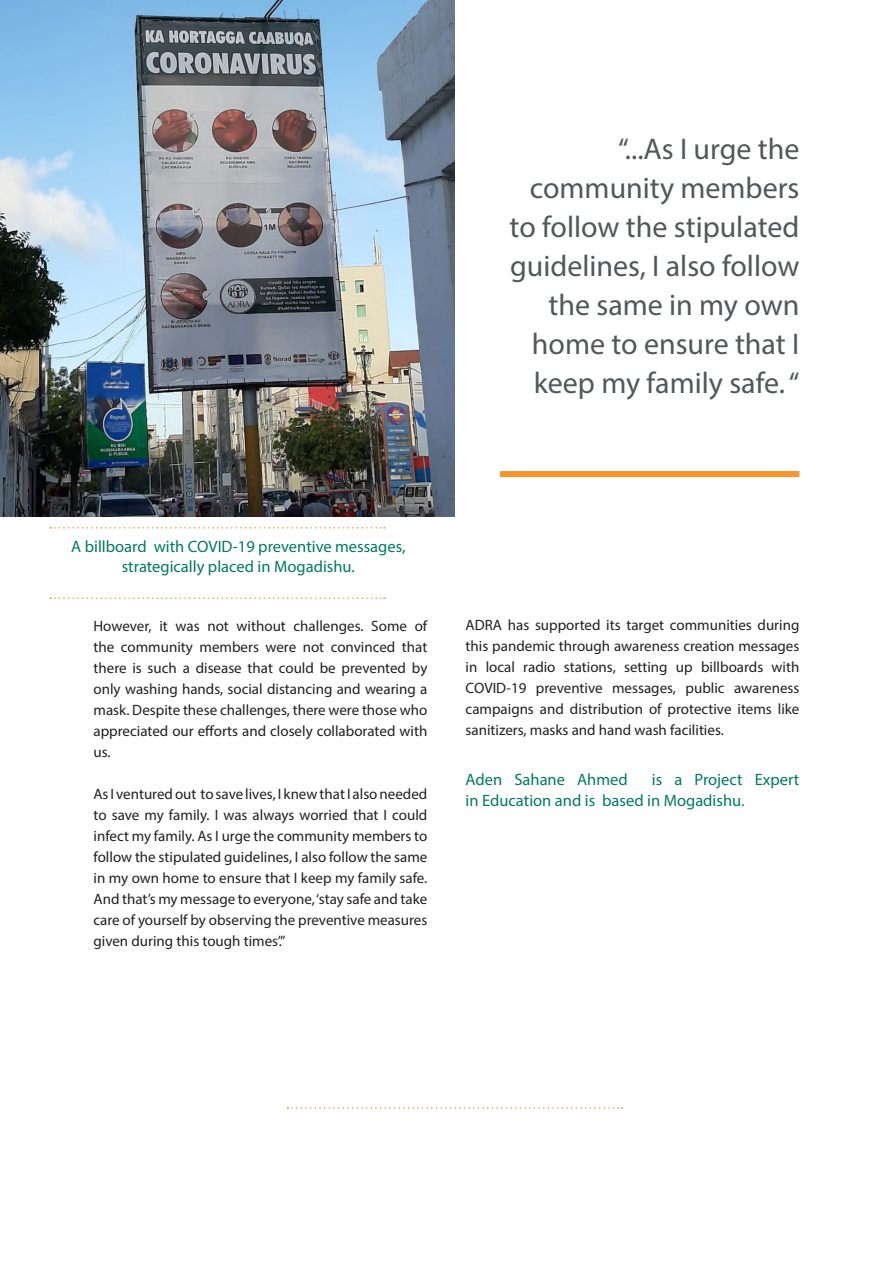
<style>
.page{position:relative;width:893px;height:1263px;background:#fff}
.page>*{position:absolute;margin:0;border:0;box-sizing:border-box;transform-origin:0 0}
.Pull_Quote_Text{font:30px/39px "Myriad Pro";color:#525759;text-align:right}
.Page_Section_Title{font:16.5px/19.8px "Myriad Pro";color:#007a60;text-align:center}
.Page_Body_Text_-_Bla{font:16.5px/21px "Myriad Pro";color:#007a60}
.Page_Body_Text_-_Bla-2{font:15px/21px "Myriad Pro";color:#231f20;text-align:justify}
</style>
<div class="page">
<img style="left:0;top:0;width:454px;height:516px">
<div style="left:500px;top:471px;width:299px;height:6px;background:#f79328"></div>
<svg style="left:287px;top:1107px;width:335px;height:2px"></svg>
<svg style="left:50px;top:527px;width:335px;height:2px"></svg>
<svg style="left:50px;top:597px;width:335px;height:2px"></svg>
<p class="Pull_Quote_Text" style="left:510px;top:129px;width:291px">“...As I urge the community members to follow the stipulated guidelines, I also follow the same in my own home to ensure that I keep my family safe. “</p>
<p class="Page_Section_Title" style="left:71px;top:536px;width:336px">A billboard with COVID-19 preventive messages, strategically placed in Mogadishu.</p>
<p class="Page_Body_Text_-_Bla-2" style="left:94px;top:615px;width:335px">However, it was not without challenges. Some of the community members were not convinced that there is such a disease that could be prevented by only washing hands, social distancing and wearing a mask. Despite these challenges, there were those who appreciated our efforts and closely collaborated with us.</p>
<p class="Page_Body_Text_-_Bla-2" style="left:94px;top:783px;width:335px">As I ventured out to save lives, I knew that I also needed to save my family. I was always worried that I could infect my family. As I urge the community members to follow the stipulated guidelines, I also follow the same in my own home to ensure that I keep my family safe.<br>And that’s my message to everyone, ‘stay safe and take care of yourself by observing the preventive measures given during this tough times’.”</p>
<p class="Page_Body_Text_-_Bla-2" style="left:466px;top:614px;width:335px">ADRA has supported its target communities during this pandemic through awareness creation messages in local radio stations, setting up billboards with COVID-19 preventive messages, public awareness campaigns and distribution of protective items like sanitizers, masks and hand wash facilities.</p>
<p class="Page_Body_Text_-_Bla" style="left:466px;top:768px;width:164px">Aden Sahane Ahmed</p>
<p class="Page_Body_Text_-_Bla" style="left:466px;top:768px;width:335px;text-indent:186px">is a Project Expert in Education and is based in Mogadishu.</p>
</div>
